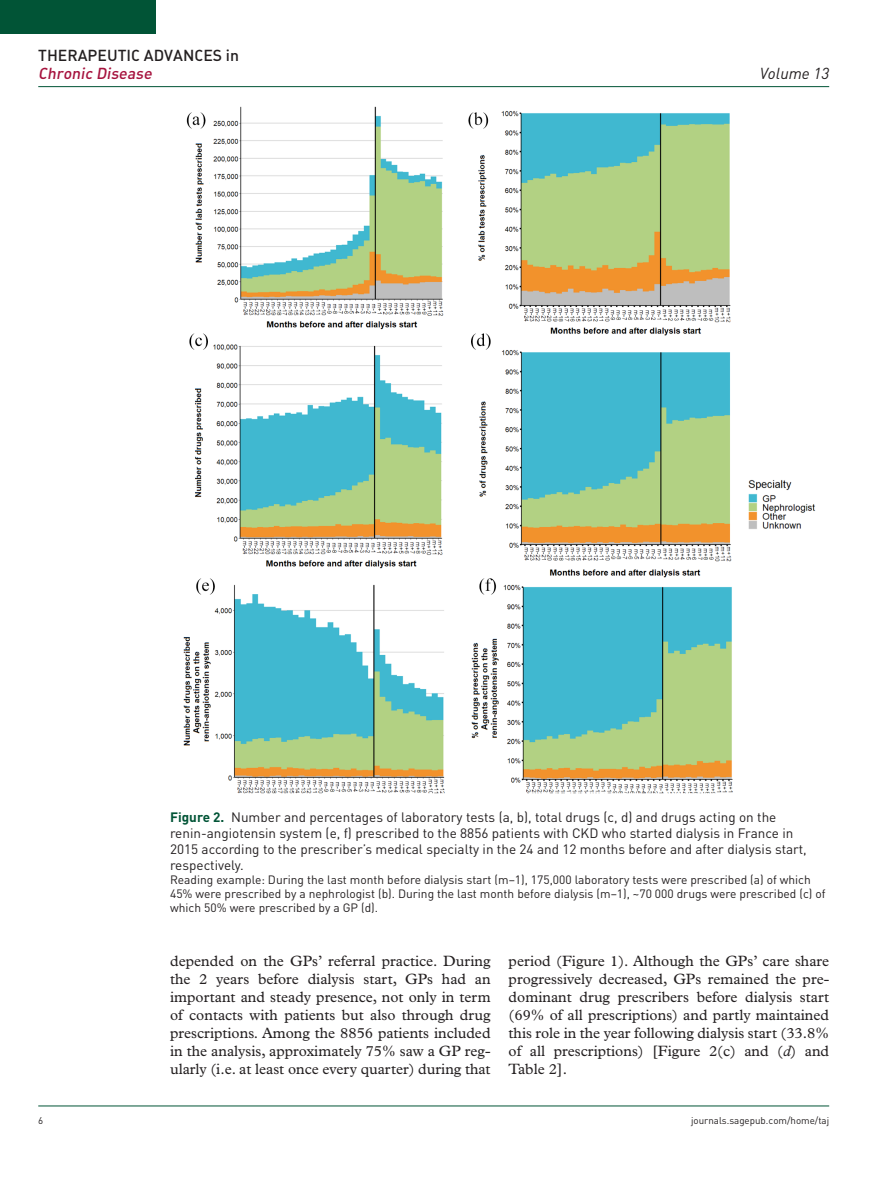
<style>
.page{position:relative;width:893px;height:1191px;background:#fff}
.page>*{position:absolute;margin:0;border:0;box-sizing:border-box;transform-origin:0 0}
.t1{font:15.75px "DIN Medium Alternate";color:#231f20}
.t2{font:italic 15.75px "DIN Medium Alternate";color:#a6133e}
.t3{font:italic 15.75px "DIN";color:#231f20}
.t4{font:15px/18px "Plantin Std";color:#231f20;text-align:justify}
.t5{font:13.5px/15.8px "DIN";color:#231f20}
.t6{font:12px/14.2px "DIN";color:#231f20}
.t7{font:9.75px "DIN";color:#231f20}
.s1{font-weight:700;color:#015436}
.s2{font-style:italic}
</style>
<div class="page">
<hr style="left:38px;top:86px;width:791px;height:1px;background:#015436">
<hr style="left:38px;top:1105px;width:791px;height:1px;background:#015436">
<div style="left:0;top:0;width:155px;height:34px;background:#015436"></div>
<img style="left:183px;top:106px;width:633px;height:688px">
<p class="t1" style="left:38px;top:45px;width:202px">THERAPEUTIC ADVANCES IN</p>
<p class="t2" style="left:38px;top:63px;width:118px">Chronic Disease</p>
<p class="t3" style="left:760px;top:63px;width:71px">Volume 13</p>
<p class="t5" style="left:170px;top:809px;width:638px"><span class="s1">Figure 2.</span> Number and percentages of laboratory tests (a, b), total drugs (c, d) and drugs acting on the renin-angiotensin system (e, f) prescribed to the 8856 patients with CKD who started dialysis in France in 2015 according to the prescriber’s medical specialty in the 24 and 12 months before and after dialysis start, respectively.</p>
<p class="t6" style="left:170px;top:872px;width:657px">Reading example: During the last month before dialysis start (m–1), 175,000 laboratory tests were prescribed (a) of which<br>45% were prescribed by a nephrologist (b). During the last month before dialysis (m–1), ~70 000 drugs were prescribed (c) of which 50% were prescribed by a GP (d).</p>
<p class="t4" style="left:170px;top:952px;width:322px">depended on the GPs’ referral practice. During the 2 years before dialysis start, GPs had an important and steady presence, not only in term of contacts with patients but also through drug prescriptions. Among the 8856 patients included in the analysis, approximately 75% saw a GP reg&shy;ularly (i.e. at least once every quarter) during that</p>
<p class="t4" style="left:509px;top:952px;width:322px">period (Figure 1). Although the GPs’ care share progressively decreased, GPs remained the pre&shy;dominant drug prescribers before dialysis start (69% of all prescriptions) and partly maintained this role in the year following dialysis start (33.8% of all prescriptions) [Figure 2(c) and (<span class="s2">d</span>) and Table 2].</p>
<p class="t7" style="left:38px;top:1114px;width:7px">6</p>
<p class="t7" style="left:691px;top:1114px;width:140px">journals.sagepub.com/home/taj</p>
</div>
